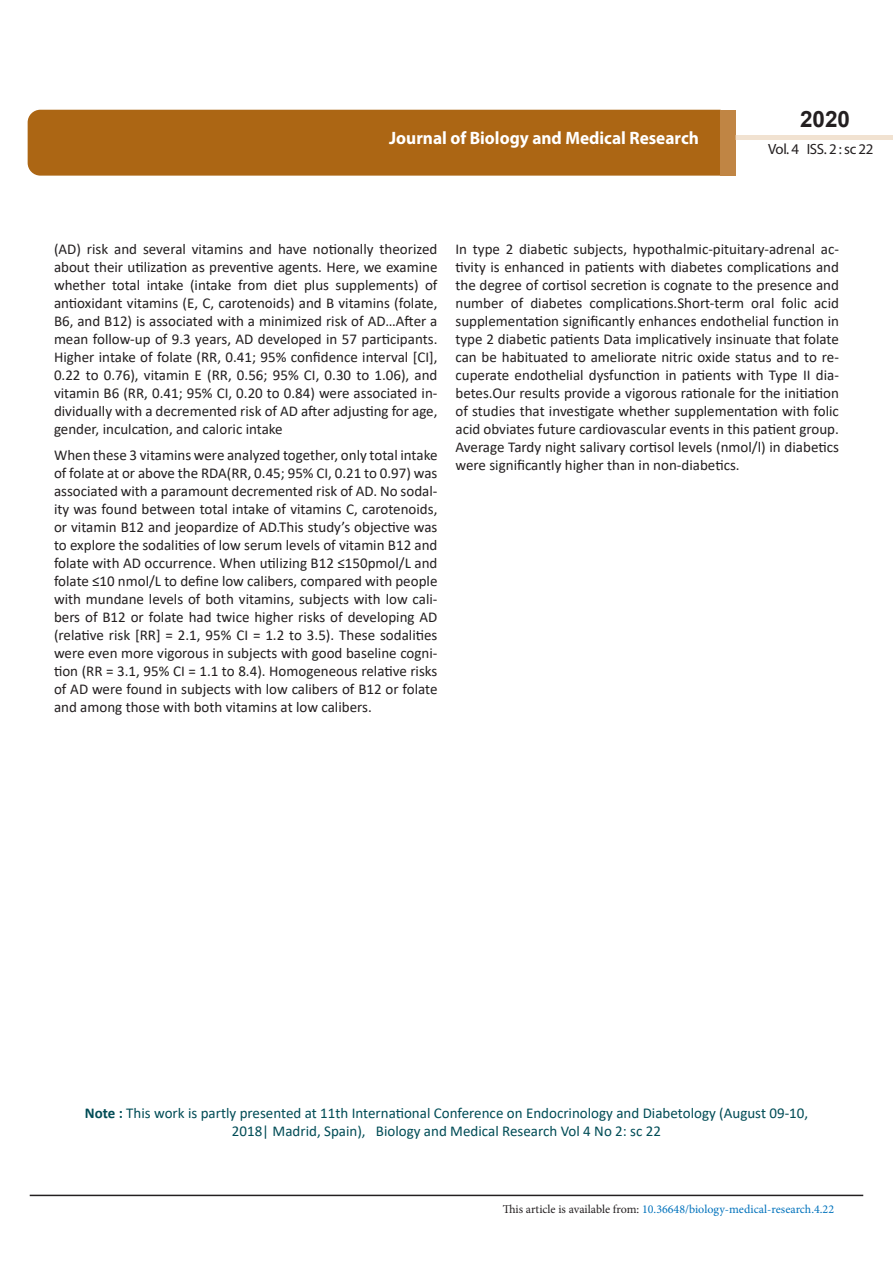
<style>
.page{position:relative;width:893px;height:1263px;background:#fff}
.page>*{position:absolute;margin:0;border:0;box-sizing:border-box;transform-origin:0 0}
.t1{font:700 22.5px "Arial";color:#231f20}
.t2{font:700 18px "Myriad Pro";color:#fff;scale:.96 1}
.t3{font:15px/18px "Calibri";color:#231f20;text-align:justify}
.t4{font:15px/18px "Calibri";color:#014c56;text-align:center}
.t5{font:14.85px "Myriad Pro";letter-spacing:-.03em;color:#231f20}
.t6{font:12px "Minion Pro";color:#0072bc}
.s1{font-weight:700}
.s2{color:#231f20}
</style>
<div class="page">
<div style="left:28px;top:110px;width:692px;height:66px;background:#ac6614"></div>
<div style="left:720px;top:110px;width:16px;height:66px;background:#c08544"></div>
<div style="left:736px;top:135px;width:157px;height:5px;background:#f1e2d1"></div>
<hr style="left:30px;top:1195px;width:833px;height:1px;background:#231f20">
<p class="t2" style="left:389px;top:126px;width:324px">Journal of Biology and Medical Research</p>
<h1 class="t1" style="left:800px;top:104px;width:52px">2020</h1>
<p class="t5" style="left:768px;top:140px;width:107px">Vol. 4 ISS. 2 : sc 22</p>
<p class="t3" style="left:54px;top:239px;width:385px">(AD) risk and several vitamins and have notionally theorized about their utilization as preventive agents. Here, we examine whether total intake (intake from diet plus supplements) of antioxidant vitamins (E, C, carotenoids) and B vitamins (folate, B6, and B12) is associated with a minimized risk of AD…After a mean follow-up of 9.3 years, AD developed in 57 participants.<br>Higher intake of folate (RR, 0.41; 95% confidence interval [CI], 0.22 to 0.76), vitamin E (RR, 0.56; 95% CI, 0.30 to 1.06), and vitamin B6 (RR, 0.41; 95% CI, 0.20 to 0.84) were associated in&shy;dividually with a decremented risk of AD after adjusting for age, gender, inculcation, and caloric intake</p>
<p class="t3" style="left:54px;top:446px;width:385px">When these 3 vitamins were analyzed together, only total intake of folate at or above the RDA(RR, 0.45; 95% CI, 0.21 to 0.97) was associated with a paramount decremented risk of AD. No sodal&shy;ity was found between total intake of vitamins C, carotenoids, or vitamin B12 and jeopardize of AD.This study’s objective was to explore the sodalities of low serum levels of vitamin B12 and folate with AD occurrence. When utilizing B12 ≤150pmol/L and folate ≤10 nmol/L to define low calibers, compared with people with mundane levels of both vitamins, subjects with low cali&shy;bers of B12 or folate had twice higher risks of developing AD (relative risk [RR] = 2.1, 95% CI = 1.2 to 3.5). These sodalities were even more vigorous in subjects with good baseline cogni&shy;tion (RR = 3.1, 95% CI = 1.1 to 8.4). Homogeneous relative risks of AD were found in subjects with low calibers of B12 or folate and among those with both vitamins at low calibers.</p>
<p class="t3" style="left:455px;top:239px;width:385px">In type 2 diabetic subjects, hypothalmic-pituitary-adrenal ac&shy;tivity is enhanced in patients with diabetes complications and the degree of cortisol secretion is cognate to the presence and number of diabetes complications.Short-term oral folic acid supplementation significantly enhances endothelial function in type 2 diabetic patients Data implicatively insinuate that folate can be habituated to ameliorate nitric oxide status and to re&shy;cuperate endothelial dysfunction in patients with Type II dia&shy;betes.Our results provide a vigorous rationale for the initiation of studies that investigate whether supplementation with folic acid obviates future cardiovascular events in this patient group.<br>Average Tardy night salivary cortisol levels (nmol/l) in diabetics were significantly higher than in non-diabetics.</p>
<p class="t4" style="left:85px;top:1103px;width:725px"><span class="s1">Note :</span> This work is partly presented at 11th International Conference on Endocrinology and Diabetology (August 09-10,<br>2018| Madrid, Spain), Biology and Medical Research Vol 4 No 2: sc 22</p>
<p class="t6" style="left:503px;top:1201px;width:333px"><span class="s2">This article is available from:</span> 10.36648/biology-medical-research.4.22</p>
</div>
